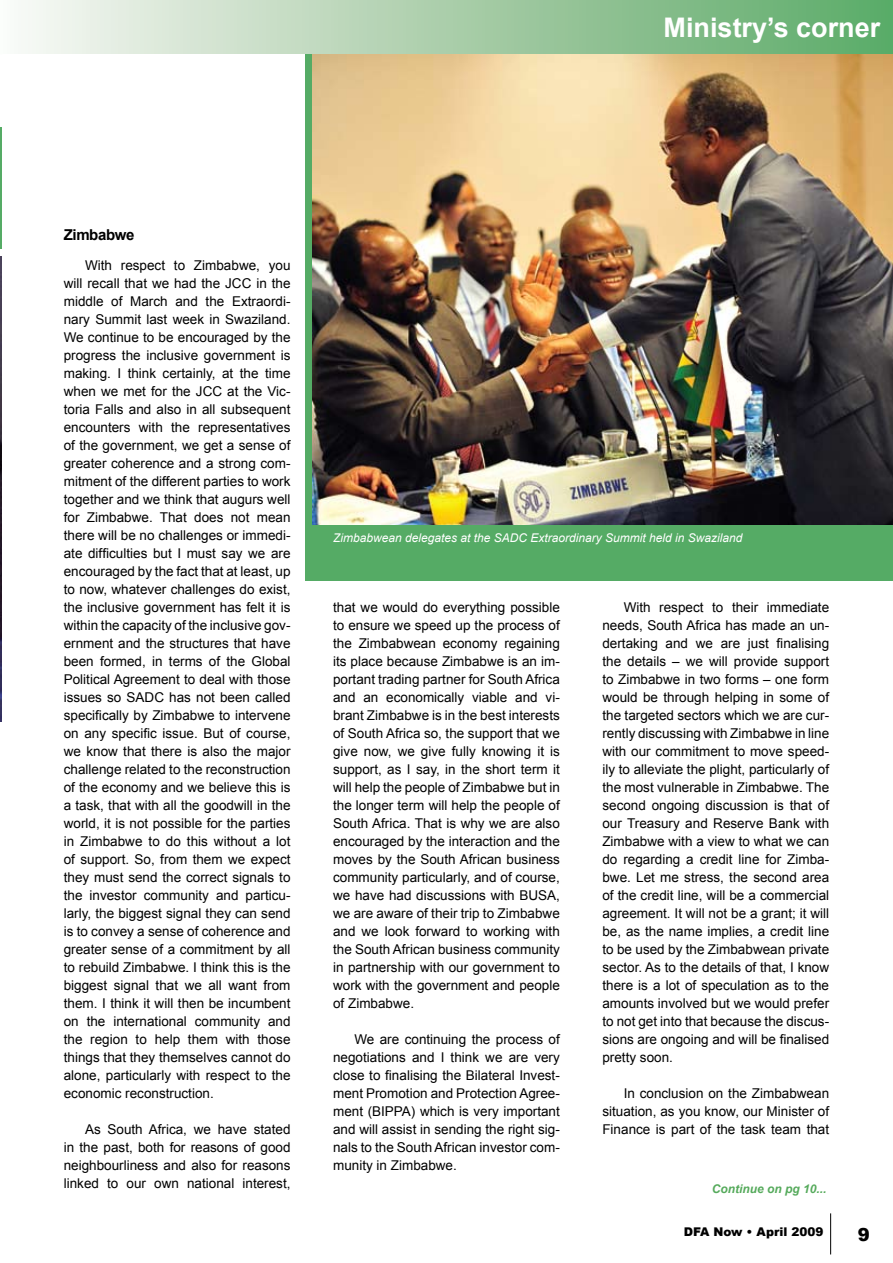
<style>
.page{position:relative;width:893px;height:1263px;background:#fff}
.page>*{position:absolute;margin:0;border:0;box-sizing:border-box;transform-origin:0 0}
.t1{font:700 27px "Arial";color:#fff}
.t2{font:900 18px "Arial";color:#000}
.t3{font:700 15px "Arial";letter-spacing:-.025em;color:#000}
.t4{font:13.5px/18px "Arial";color:#000;text-align:justify}
.t5{font:italic 12px "Arial";color:#fff}
.t6{font:italic 700 12px "Arial";color:#56aa5c}
.t7{font:900 12px "Arial";color:#000}
</style>
<div class="page">
<div style="left:305px;top:33px;width:588px;height:547px;background:#55ab65"></div>
<hr style="left:0;top:128px;width:2px;height:121px;background:#55ab65">
<hr style="left:830px;top:1213px;width:1px;height:41px;background:#000">
<div style="left:0;top:0;width:893px;height:54px;background:linear-gradient(to right,#faf7f4,#5ba865)"></div>
<img style="left:0;top:257px;width:2px;height:465px">
<img style="left:312px;top:54px;width:581px;height:471px">
<h1 class="t1" style="left:664px;top:9px;width:218px">Ministry’s corner</h1>
<p class="t3" style="left:64px;top:225px;width:72px">Zimbabwe</p>
<p class="t4" style="left:64px;top:256px;width:228px;text-indent:21px">With respect to Zimbabwe, you will recall that we had the JCC in the middle of March and the Extraordi&shy;nary Summit last week in Swaziland.<br>We continue to be encouraged by the progress the inclusive government is making. I think certainly, at the time when we met for the JCC at the Vic&shy;toria Falls and also in all subsequent encounters with the representatives of the government, we get a sense of greater coherence and a strong com&shy;mitment of the different parties to work together and we think that augurs well for Zimbabwe. That does not mean there will be no challenges or immedi&shy;ate difficulties but I must say we are encouraged by the fact that at least, up to now, whatever challenges do exist, the inclusive government has felt it is within the capacity of the inclusive gov&shy;ernment and the structures that have been formed, in terms of the Global Political Agreement to deal with those issues so SADC has not been called specifically by Zimbabwe to intervene on any specific issue. But of course, we know that there is also the major challenge related to the reconstruction of the economy and we believe this is a task, that with all the goodwill in the world, it is not possible for the parties in Zimbabwe to do this without a lot of support. So, from them we expect they must send the correct signals to the investor community and particu&shy;larly, the biggest signal they can send is to convey a sense of coherence and greater sense of a commitment by all to rebuild Zimbabwe. I think this is the biggest signal that we all want from them. I think it will then be incumbent on the international community and the region to help them with those things that they themselves cannot do alone, particularly with respect to the economic reconstruction.</p>
<p class="t4" style="left:64px;top:1120px;width:228px;text-indent:21px">As South Africa, we have stated in the past, both for reasons of good neighbourliness and also for reasons linked to our own national interest,</p>
<p class="t5" style="left:333px;top:530px;width:411px">Zimbabwean delegates at the SADC Extraordinary Summit held in Swaziland</p>
<p class="t4" style="left:333px;top:598px;width:228px">that we would do everything possible to ensure we speed up the process of the Zimbabwean economy regaining its place because Zimbabwe is an im&shy;portant trading partner for South Africa and an economically viable and vi&shy;brant Zimbabwe is in the best interests of South Africa so, the support that we give now, we give fully knowing it is support, as I say, in the short term it will help the people of Zimbabwe but in the longer term will help the people of South Africa. That is why we are also encouraged by the interaction and the moves by the South African business community particularly, and of course, we have had discussions with BUSA, we are aware of their trip to Zimbabwe and we look forward to working with the South African business community in partnership with our government to work with the government and people of Zimbabwe.</p>
<p class="t4" style="left:333px;top:1030px;width:228px;text-indent:21px">We are continuing the process of negotiations and I think we are very close to finalising the Bilateral Invest&shy;ment Promotion and Protection Agree&shy;ment (BIPPA) which is very important and will assist in sending the right sig&shy;nals to the South African investor com&shy;munity in Zimbabwe.</p>
<p class="t4" style="left:602px;top:598px;width:228px;text-indent:21px">With respect to their immediate needs, South Africa has made an un&shy;dertaking and we are just finalising the details – we will provide support to Zimbabwe in two forms – one form would be through helping in some of the targeted sectors which we are cur&shy;rently discussing with Zimbabwe in line with our commitment to move speed&shy;ily to alleviate the plight, particularly of the most vulnerable in Zimbabwe. The second ongoing discussion is that of our Treasury and Reserve Bank with Zimbabwe with a view to what we can do regarding a credit line for Zimba&shy;bwe. Let me stress, the second area of the credit line, will be a commercial agreement. It will not be a grant; it will be, as the name implies, a credit line to be used by the Zimbabwean private sector. As to the details of that, I know there is a lot of speculation as to the amounts involved but we would prefer to not get into that because the discus&shy;sions are ongoing and will be finalised pretty soon.</p>
<p class="t4" style="left:602px;top:1084px;width:228px;text-indent:21px">In conclusion on the Zimbabwean situation, as you know, our Minister of Finance is part of the task team that</p>
<p class="t6" style="left:712px;top:1181px;width:116px">Continue on pg 10...</p>
<p class="t7" style="left:684px;top:1223px;width:141px">DFA Now • April 2009</p>
<h2 class="t2" style="left:858px;top:1221px;width:14px">9</h2>
</div>
